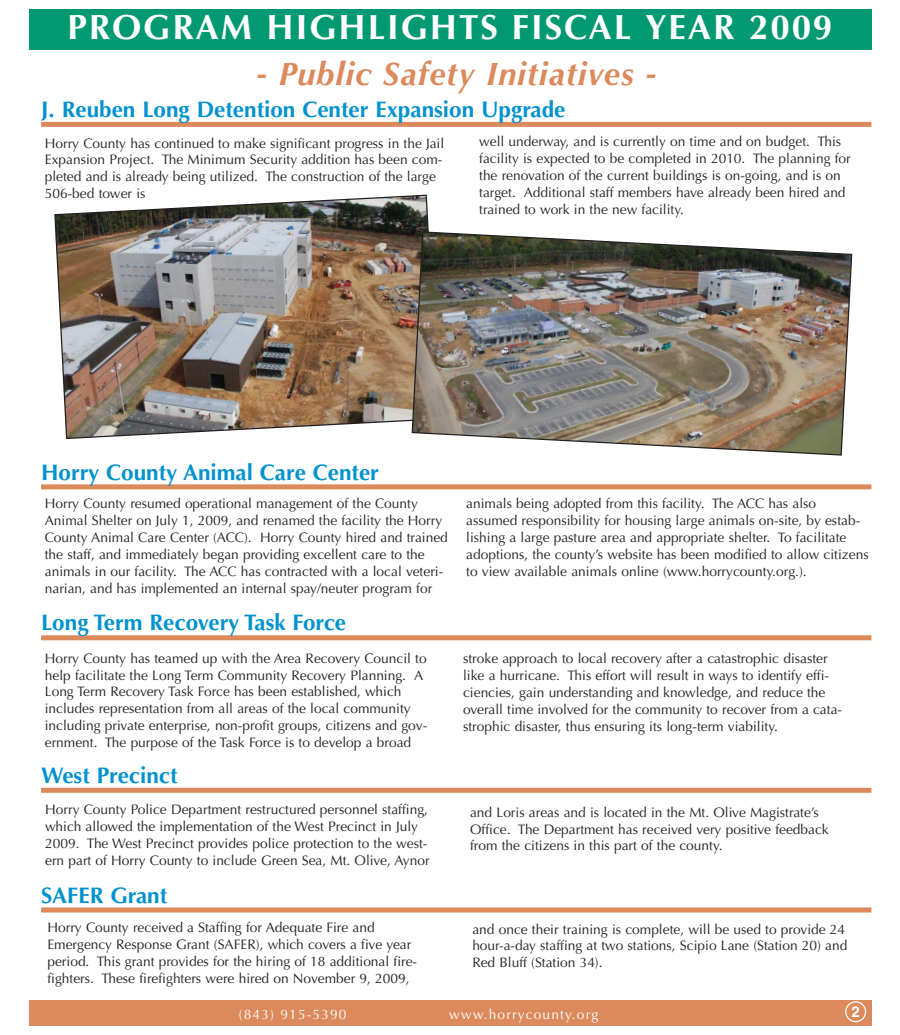
<style>
.page{position:relative;width:900px;height:1035px;background:#fff}
.page>*{position:absolute;margin:0;border:0;box-sizing:border-box;transform-origin:0 0}
.t1{font:700 35px "Optima";letter-spacing:.055em;color:#fff}
.t2{font:italic 700 32.5px "Optima";letter-spacing:.03em;color:#dc895b}
.t3{font:700 22.5px "Optima";color:#0092cf}
.t4{font:700 15px "Helvetica";color:#fff}
.t5{font:13.75px/16.9px "Optima";color:#231f20}
.t6{font:13.75px "Optima";letter-spacing:.085em;color:#fff}
</style>
<div class="page">
<div style="left:29px;top:1001px;width:842px;height:25px;background:#dc895b"></div>
<div style="left:29px;top:9px;width:842px;height:41px;background:#009971"></div>
<svg style="left:845px;top:1001px;width:21px;height:21px"></svg>
<img style="left:54px;top:194px;width:375px;height:246px">
<img style="left:411px;top:231px;width:442px;height:225px">
<div style="left:41px;top:122px;width:830px;height:5px;background:#dc895b"></div>
<div style="left:41px;top:484px;width:830px;height:5px;background:#dc895b"></div>
<div style="left:41px;top:635px;width:830px;height:5px;background:#dc895b"></div>
<div style="left:41px;top:788px;width:830px;height:5px;background:#dc895b"></div>
<hr style="left:41px;top:908px;width:830px;height:4px;background:#dc895b">
<h1 class="t1" style="left:67px;top:10px;width:767px">PROGRAM HIGHLIGHTS FISCAL YEAR 2009</h1>
<h2 class="t2" style="left:256px;top:58px;width:402px">- Public Safety Initiatives -</h2>
<h3 class="t3" style="left:41px;top:98px;width:526px">J. Reuben Long Detention Center Expansion Upgrade</h3>
<p class="t5" style="left:45px;top:135px;width:401px">Horry County has continued to make significant progress in the Jail Expansion Project. The Minimum Security addition has been com&shy;pleted and is already being utilized. The construction of the large 506-bed tower is</p>
<p class="t5" style="left:479px;top:134px;width:373px">well underway, and is currently on time and on budget. This facility is expected to be completed in 2010. The planning for the renovation of the current buildings is on-going, and is on target. Additional staff members have already been hired and trained to work in the new facility.</p>
<h3 class="t3" style="left:41px;top:461px;width:340px">Horry County Animal Care Center</h3>
<p class="t5" style="left:45px;top:496px;width:405px">Horry County resumed operational management of the County Animal Shelter on July 1, 2009, and renamed the facility the Horry County Animal Care Center (ACC). Horry County hired and trained the staff, and immediately began providing excellent care to the animals in our facility. The ACC has contracted with a local veteri&shy;narian, and has implemented an internal spay/neuter program for</p>
<h3 class="t3" style="left:41px;top:612px;width:307px">Long Term Recovery Task Force</h3>
<p class="t5" style="left:45px;top:650px;width:384px">Horry County has teamed up with the Area Recovery Council to help facilitate the Long Term Community Recovery Planning. A Long Term Recovery Task Force has been established, which includes representation from all areas of the local community including private enterprise, non-profit groups, citizens and gov&shy;ernment. The purpose of the Task Force is to develop a broad</p>
<h3 class="t3" style="left:41px;top:764px;width:138px">West Precinct</h3>
<p class="t5" style="left:45px;top:802px;width:386px">Horry County Police Department restructured personnel staffing, which allowed the implementation of the West Precinct in July 2009. The West Precinct provides police protection to the west&shy;ern part of Horry County to include Green Sea, Mt. Olive, Aynor</p>
<h3 class="t3" style="left:41px;top:884px;width:128px">SAFER Grant</h3>
<p class="t5" style="left:466px;top:496px;width:404px">animals being adopted from this facility. The ACC has also assumed responsibility for housing large animals on-site, by estab&shy;lishing a large pasture area and appropriate shelter. To facilitate adoptions, the county’s website has been modified to allow citizens to view available animals online (www.horrycounty.org.).</p>
<p class="t5" style="left:463px;top:651px;width:381px">stroke approach to local recovery after a catastrophic disaster like a hurricane. This effort will result in ways to identify effi&shy;ciencies, gain understanding and knowledge, and reduce the overall time involved for the community to recover from a cata&shy;strophic disaster, thus ensuring its long-term viability.</p>
<p class="t5" style="left:470px;top:804px;width:360px">and Loris areas and is located in the Mt. Olive Magistrate’s<br>Office. The Department has received very positive feedback from the citizens in this part of the county.</p>
<p class="t5" style="left:47px;top:920px;width:371px">Horry County received a Staffing for Adequate Fire and Emergency Response Grant (SAFER), which covers a five year period. This grant provides for the hiring of 18 additional fire&shy;fighters. These firefighters were hired on November 9, 2009,</p>
<p class="t5" style="left:472px;top:921px;width:376px">and once their training is complete, will be used to provide 24 hour-a-day staffing at two stations, Scipio Lane (Station 20) and<br>Red Bluff (Station 34).</p>
<p class="t6" style="left:239px;top:1007px;width:109px">(843) 915-5390</p>
<p class="t6" style="left:449px;top:1007px;width:150px">www.horrycounty.org</p>
<p class="t4" style="left:851px;top:1006px;width:10px">2</p>
</div>
